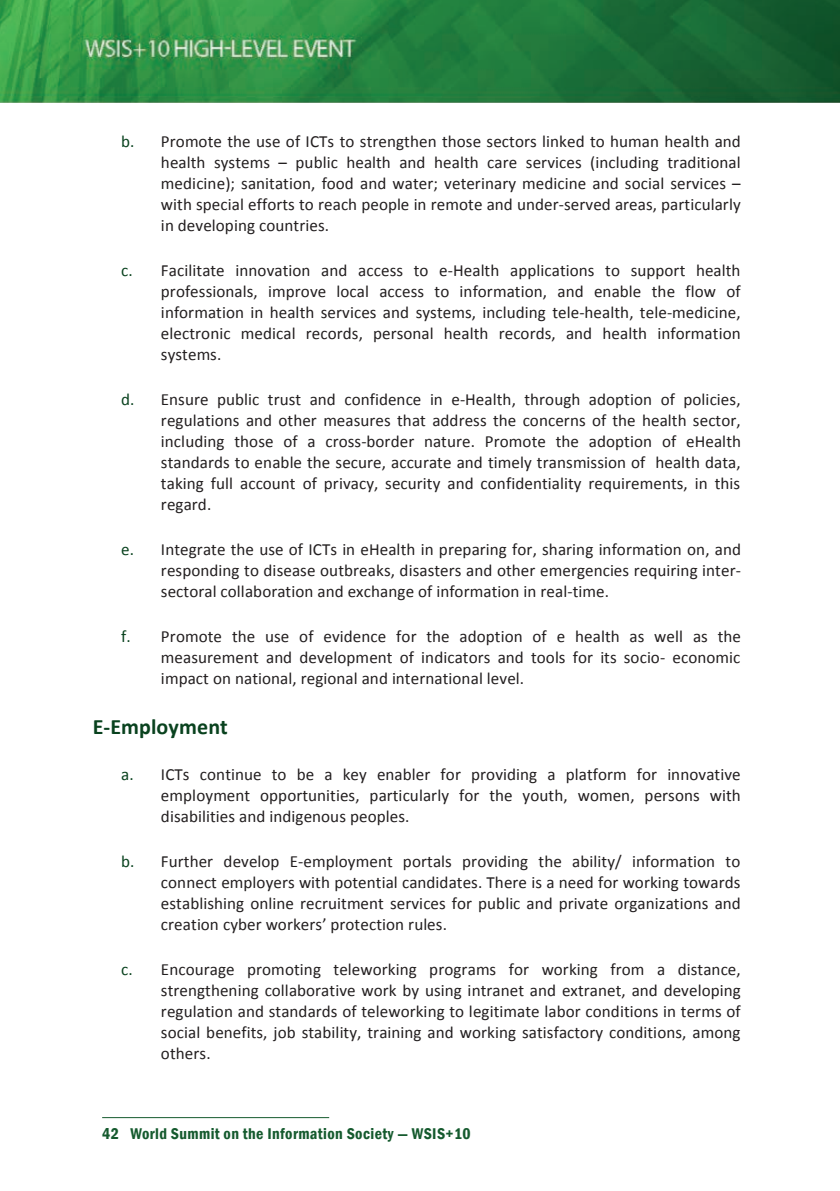
<style>
.page{position:relative;width:840px;height:1191px;background:#fff}
.page>*{position:absolute;margin:0;border:0;box-sizing:border-box;transform-origin:0 0}
.t1{font:700 22px "Calibri";letter-spacing:.005em;color:#09421e}
.t2{font:17px/21px "Calibri";letter-spacing:.005em;color:#231f20;text-align:justify}
.t3{font:600 condensed 16px "Franklin Gothic";letter-spacing:.025em;color:#155a2e}
.s1{color:#09421e}
</style>
<div class="page">
<hr style="left:102px;top:1117px;width:227px;height:1px;background:#155a2e">
<img style="left:0;top:0;width:839px;height:102px">
<p class="t2" style="left:161px;top:130px;width:581px;text-indent:-40px"><span class="s1">b.</span> Promote the use of ICTs to strengthen those sectors linked to human health and health systems – public health and health care services (including traditional medicine); sanitation, food and water; veterinary medicine and social services – with special efforts to reach people in remote and under-served areas, particularly in developing countries.</p>
<p class="t2" style="left:161px;top:259px;width:581px;text-indent:-40px"><span class="s1">c.</span> Facilitate innovation and access to e-Health applications to support health professionals, improve local access to information, and enable the flow of information in health services and systems, including tele-health, tele-medicine, electronic medical records, personal health records, and health information systems.</p>
<p class="t2" style="left:161px;top:388px;width:581px;text-indent:-40px"><span class="s1">d.</span> Ensure public trust and confidence in e-Health, through adoption of policies, regulations and other measures that address the concerns of the health sector, including those of a cross-border nature. Promote the adoption of eHealth standards to enable the secure, accurate and timely transmission of health data, taking full account of privacy, security and confidentiality requirements, in this regard.</p>
<p class="t2" style="left:161px;top:538px;width:581px;text-indent:-40px"><span class="s1">e.</span> Integrate the use of ICTs in eHealth in preparing for, sharing information on, and responding to disease outbreaks, disasters and other emergencies requiring inter&shy;sectoral collaboration and exchange of information in real-time.</p>
<p class="t2" style="left:161px;top:625px;width:581px;text-indent:-40px"><span class="s1">f.</span> Promote the use of evidence for the adoption of e health as well as the measurement and development of indicators and tools for its socio- economic impact on national, regional and international level.</p>
<p class="t1" style="left:93px;top:712px;width:137px">E-Employment</p>
<p class="t2" style="left:161px;top:763px;width:581px;text-indent:-40px"><span class="s1">a.</span> ICTs continue to be a key enabler for providing a platform for innovative employment opportunities, particularly for the youth, women, persons with disabilities and indigenous peoples.</p>
<p class="t2" style="left:161px;top:850px;width:581px;text-indent:-40px"><span class="s1">b.</span> Further develop E-employment portals providing the ability/ information to connect employers with potential candidates. There is a need for working towards establishing online recruitment services for public and private organizations and creation cyber workers’ protection rules.</p>
<p class="t2" style="left:161px;top:958px;width:581px;text-indent:-40px"><span class="s1">c.</span> Encourage promoting teleworking programs for working from a distance, strengthening collaborative work by using intranet and extranet, and developing regulation and standards of teleworking to legitimate labor conditions in terms of social benefits, job stability, training and working satisfactory conditions, among others.</p>
<p class="t3" style="left:102px;top:1123px;width:370px">42 World Summit on the Information Society — WSIS+10</p>
</div>
